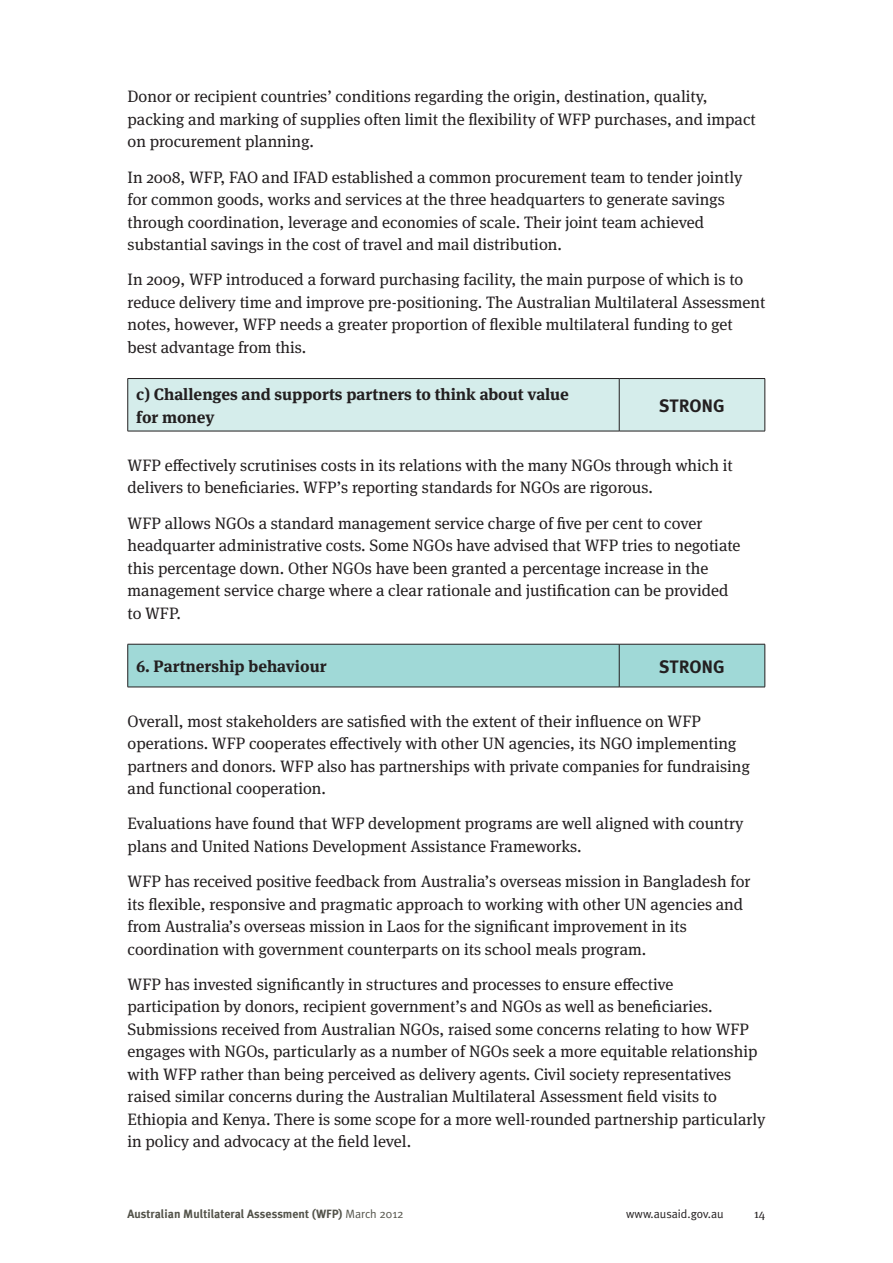
<style>
.page{position:relative;width:893px;height:1263px;background:#fff}
.page>*{position:absolute;margin:0;border:0;box-sizing:border-box;transform-origin:0 0}
._08bbbb_RIGHT_COLUMN{font:700 18px "Meta Plus";color:#231f20}
._04__BODY_TEXT{font:16.5px/22.5px "Meta Serif OT";color:#231f20}
._04__BODY_TEXT-2{font:700 16.5px/22.5px "Meta Serif OT";color:#231f20}
.t1{font:700 12px "Meta Plus";color:#53534a}
.t2{font:12px "Meta Plus Normal";color:#231f20}
.t3{font:12px "Meta Serif OT";color:#231f20}
.s1{font-family:"Meta Plus Normal";font-weight:400}
</style>
<div class="page">
<div style="left:128px;top:379px;width:637px;height:52px;background:#d5edeb"></div>
<hr style="left:128px;top:378px;width:491px;height:1px;background:#231f20">
<hr style="left:619px;top:378px;width:146px;height:1px;background:#231f20">
<hr style="left:619px;top:379px;width:1px;height:52px;background:#231f20">
<hr style="left:128px;top:431px;width:491px;height:1px;background:#231f20">
<hr style="left:619px;top:431px;width:146px;height:1px;background:#231f20">
<hr style="left:127px;top:379px;width:1px;height:52px;background:#231f20">
<hr style="left:765px;top:379px;width:1px;height:52px;background:#231f20">
<div style="left:128px;top:645px;width:637px;height:42px;background:#a0d9d7"></div>
<hr style="left:128px;top:644px;width:491px;height:1px;background:#231f20">
<hr style="left:619px;top:644px;width:146px;height:1px;background:#231f20">
<hr style="left:619px;top:644px;width:1px;height:43px;background:#231f20">
<hr style="left:128px;top:687px;width:491px;height:1px;background:#231f20">
<hr style="left:619px;top:687px;width:146px;height:1px;background:#231f20">
<hr style="left:127px;top:644px;width:1px;height:43px;background:#231f20">
<hr style="left:765px;top:644px;width:1px;height:43px;background:#231f20">
<p class="_04__BODY_TEXT" style="left:128px;top:86px;width:630px">Donor or recipient countries’ conditions regarding the origin, destination, quality, packing and marking of supplies often limit the flexibility of WFP purchases, and impact on procurement planning.</p>
<p class="_04__BODY_TEXT" style="left:128px;top:166px;width:616px">In 2008, WFP, FAO and IFAD established a common procurement team to tender jointly for common goods, works and services at the three headquarters to generate savings through coordination, leverage and economies of scale. Their joint team achieved substantial savings in the cost of travel and mail distribution.</p>
<p class="_04__BODY_TEXT" style="left:128px;top:269px;width:639px">In 2009, WFP introduced a forward purchasing facility, the main purpose of which is to reduce delivery time and improve pre-positioning. The Australian Multilateral Assessment notes, however, WFP needs a greater proportion of flexible multilateral funding to get best advantage from this.</p>
<p class="_04__BODY_TEXT-2" style="left:136px;top:383px;width:434px">c) Challenges and supports partners to think about value for money</p>
<p class="_08bbbb_RIGHT_COLUMN" style="left:659px;top:395px;width:67px">STRONG</p>
<p class="_04__BODY_TEXT" style="left:128px;top:454px;width:607px">WFP effectively scrutinises costs in its relations with the many NGOs through which it delivers to beneficiaries. WFP’s reporting standards for NGOs are rigorous.</p>
<p class="_04__BODY_TEXT" style="left:128px;top:512px;width:614px">WFP allows NGOs a standard management service charge of five per cent to cover headquarter administrative costs. Some NGOs have advised that WFP tries to negotiate this percentage down. Other NGOs have been granted a percentage increase in the management service charge where a clear rationale and justification can be provided to WFP.</p>
<p class="_04__BODY_TEXT-2" style="left:136px;top:655px;width:192px">6. Partnership behaviour</p>
<p class="_08bbbb_RIGHT_COLUMN" style="left:659px;top:656px;width:67px">STRONG</p>
<p class="_04__BODY_TEXT" style="left:128px;top:710px;width:624px">Overall, most stakeholders are satisfied with the extent of their influence on WFP operations. WFP cooperates effectively with other UN agencies, its NGO implementing partners and donors. WFP also has partnerships with private companies for fundraising and functional cooperation.</p>
<p class="_04__BODY_TEXT" style="left:128px;top:813px;width:617px">Evaluations have found that WFP development programs are well aligned with country plans and United Nations Development Assistance Frameworks.</p>
<p class="_04__BODY_TEXT" style="left:128px;top:871px;width:624px">WFP has received positive feedback from Australia’s overseas mission in Bangladesh for its flexible, responsive and pragmatic approach to working with other UN agencies and from Australia’s overseas mission in Laos for the significant improvement in its coordination with government counterparts on its school meals program.</p>
<p class="_04__BODY_TEXT" style="left:128px;top:973px;width:639px">WFP has invested significantly in structures and processes to ensure effective participation by donors, recipient government’s and NGOs as well as beneficiaries.<br>Submissions received from Australian NGOs, raised some concerns relating to how WFP engages with NGOs, particularly as a number of NGOs seek a more equitable relationship with WFP rather than being perceived as delivery agents. Civil society representatives raised similar concerns during the Australian Multilateral Assessment field visits to Ethiopia and Kenya. There is some scope for a more well-rounded partnership particularly in policy and advocacy at the field level.</p>
<p class="t1" style="left:128px;top:1207px;width:278px">Australian Multilateral Assessment (WFP) <span class="s1">March 2012</span></p>
<p class="t2" style="left:626px;top:1207px;width:99px">www.ausaid.gov.au</p>
<p class="t3" style="left:754px;top:1207px;width:13px">14</p>
</div>
